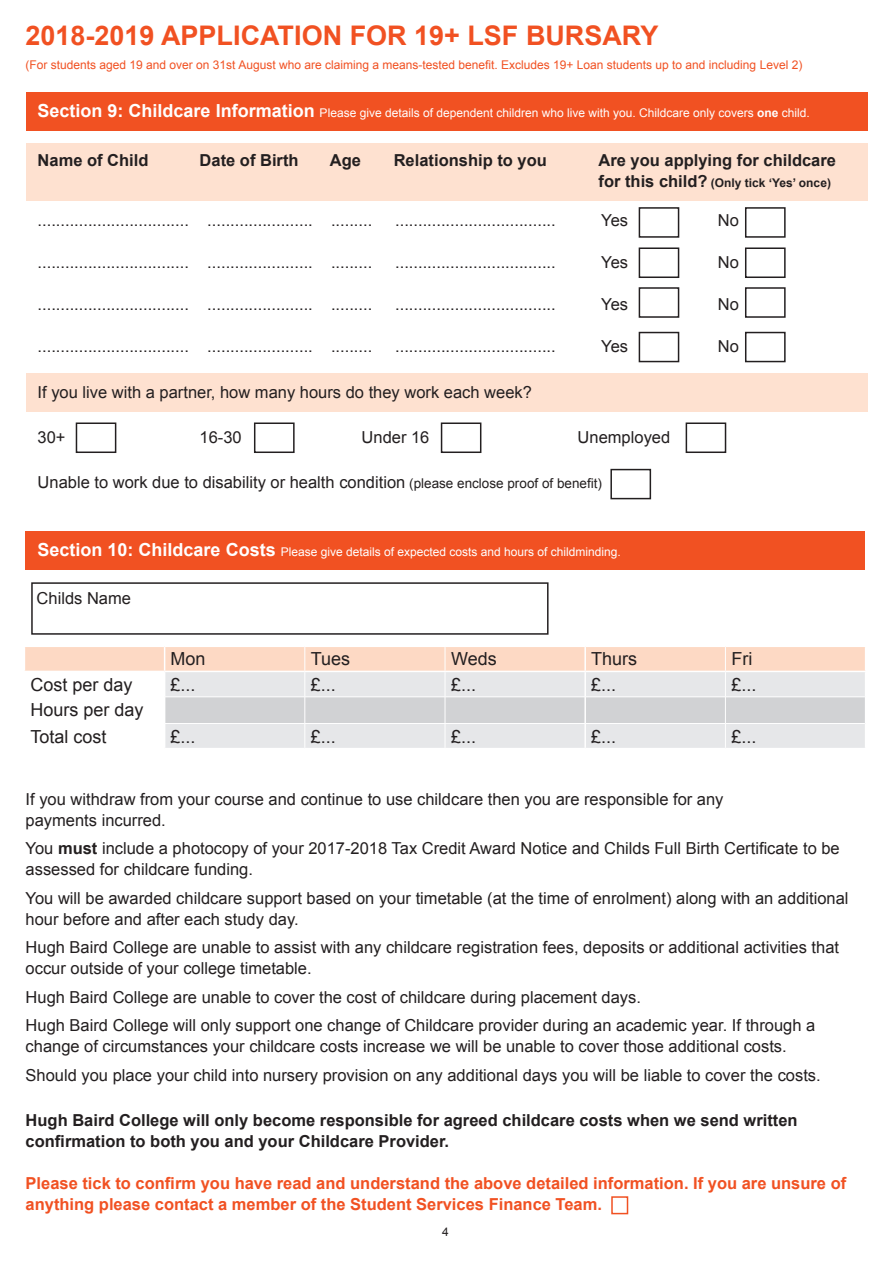
<style>
.page{position:relative;width:893px;height:1263px;background:#fff}
.page>*{position:absolute;margin:0;border:0;box-sizing:border-box;transform-origin:0 0}
.t1{font:700 27px "Arial";color:#f15122}
.t2{font:18px "Arial";color:#231f20}
.t3{font:16.5px/21px "Arial";color:#231f20}
.t4{font:700 16.5px/21px "Arial";color:#231f20}
.t5{font:700 16.5px/21px "Arial";color:#f15122}
.t6{font:12px "Arial";color:#fff}
.t7{font:12px "Arial";color:#f15122}
.t8{font:700 12px "Arial";color:#231f20}
.t9{font:12px "Arial";color:#231f20}
.s1{font-weight:700;font-size:18px}
.s2{font-weight:700}
.s3{font-size:16.5px}
.s4{font-size:13.5px}
</style>
<div class="page">
<div style="left:26px;top:144px;width:841px;height:57px;background:#fee1d0"></div>
<div style="left:26px;top:92px;width:841px;height:39px;background:#f15122"></div>
<div style="left:745px;top:207px;width:41px;height:31px;border:2px solid #231f20"></div>
<div style="left:745px;top:247px;width:41px;height:31px;border:2px solid #231f20"></div>
<div style="left:745px;top:287px;width:41px;height:31px;border:2px solid #231f20"></div>
<div style="left:745px;top:332px;width:41px;height:30px;border:2px solid #231f20"></div>
<div style="left:639px;top:207px;width:40px;height:31px;border:2px solid #231f20"></div>
<div style="left:639px;top:247px;width:40px;height:31px;border:2px solid #231f20"></div>
<div style="left:639px;top:287px;width:40px;height:31px;border:2px solid #231f20"></div>
<div style="left:639px;top:332px;width:40px;height:30px;border:2px solid #231f20"></div>
<div style="left:26px;top:373px;width:841px;height:39px;background:#fee1d0"></div>
<div style="left:76px;top:422px;width:40px;height:31px;border:2px solid #231f20"></div>
<div style="left:254px;top:422px;width:41px;height:31px;border:2px solid #231f20"></div>
<div style="left:441px;top:422px;width:40px;height:31px;border:2px solid #231f20"></div>
<div style="left:686px;top:422px;width:40px;height:31px;border:2px solid #231f20"></div>
<div style="left:610px;top:469px;width:41px;height:30px;border:2px solid #231f20"></div>
<div style="left:26px;top:531px;width:839px;height:39px;background:#f15122"></div>
<div style="left:31px;top:582px;width:518px;height:53px;border:2px solid #231f20"></div>
<div style="left:611px;top:1196px;width:17px;height:18px;border:2px solid #f15122"></div>
<svg style="left:25px;top:646px;width:840px;height:102px"></svg>
<p class="t1" style="left:26px;top:17px;width:634px">2018-2019 APPLICATION FOR 19+ LSF BURSARY</p>
<p class="t7" style="left:26px;top:57px;width:778px">(For students aged 19 and over on 31st August who are claiming a means-tested benefit. Excludes 19+ Loan students up to and including Level 2)</p>
<p class="t6" style="left:38px;top:105px;width:774px"><span class="s1">Section 9: Childcare Information</span> Please give details of dependent children who live with you. Childcare only covers <span class="s2">one</span> child.</p>
<p class="t4" style="left:38px;top:151px;width:112px">Name of Child</p>
<p class="t4" style="left:200px;top:151px;width:101px">Date of Birth</p>
<p class="t4" style="left:330px;top:151px;width:33px">Age</p>
<p class="t4" style="left:394px;top:151px;width:155px">Relationship to you</p>
<p class="t4" style="left:598px;top:151px;width:239px">Are you applying for childcare</p>
<p class="t8" style="left:598px;top:175px;width:234px"><span class="s3">for this child?</span> (Only tick ‘Yes’ once)</p>
<p class="t3" style="left:38px;top:210px;width:336px">................................. ....................... .........</p>
<p class="t3" style="left:395px;top:210px;width:162px">...................................</p>
<p class="t3" style="left:601px;top:210px;width:28px">Yes</p>
<p class="t3" style="left:718px;top:210px;width:23px">No</p>
<p class="t3" style="left:38px;top:252px;width:336px">................................. ....................... .........</p>
<p class="t3" style="left:395px;top:252px;width:162px">...................................</p>
<p class="t3" style="left:601px;top:252px;width:28px">Yes</p>
<p class="t3" style="left:718px;top:252px;width:23px">No</p>
<p class="t3" style="left:38px;top:294px;width:336px">................................. ....................... .........</p>
<p class="t3" style="left:395px;top:294px;width:162px">...................................</p>
<p class="t3" style="left:601px;top:294px;width:28px">Yes</p>
<p class="t3" style="left:718px;top:294px;width:23px">No</p>
<p class="t3" style="left:38px;top:336px;width:336px">................................. ....................... .........</p>
<p class="t3" style="left:395px;top:336px;width:162px">...................................</p>
<p class="t3" style="left:601px;top:336px;width:28px">Yes</p>
<p class="t3" style="left:718px;top:336px;width:23px">No</p>
<p class="t3" style="left:38px;top:382px;width:496px">If you live with a partner, how many hours do they work each week?</p>
<p class="t3" style="left:38px;top:427px;width:29px">30+</p>
<p class="t3" style="left:200px;top:427px;width:44px">16-30</p>
<p class="t3" style="left:362px;top:427px;width:69px">Under 16</p>
<p class="t3" style="left:578px;top:427px;width:94px">Unemployed</p>
<p class="t3" style="left:38px;top:472px;width:566px">Unable to work due to disability or health condition <span class="s4">(please enclose proof of benefit)</span></p>
<p class="t6" style="left:38px;top:544px;width:585px"><span class="s1">Section 10: Childcare Costs</span> Please give details of expected costs and hours of childminding.</p>
<p class="t3" style="left:37px;top:588px;width:96px">Childs Name</p>
<p class="t2" style="left:171px;top:647px;width:37px">Mon</p>
<p class="t2" style="left:311px;top:647px;width:41px">Tues</p>
<p class="t2" style="left:451px;top:647px;width:47px">Weds</p>
<p class="t2" style="left:591px;top:647px;width:48px">Thurs</p>
<p class="t2" style="left:731px;top:647px;width:22px">Fri</p>
<p class="t2" style="left:30px;top:672px;width:104px">Cost per day</p>
<p class="t2" style="left:171px;top:672px;width:27px">£...</p>
<p class="t2" style="left:311px;top:672px;width:27px">£...</p>
<p class="t2" style="left:451px;top:672px;width:27px">£...</p>
<p class="t2" style="left:591px;top:672px;width:27px">£...</p>
<p class="t2" style="left:731px;top:672px;width:27px">£...</p>
<p class="t2" style="left:30px;top:698px;width:115px">Hours per day</p>
<p class="t2" style="left:30px;top:724px;width:78px">Total cost</p>
<p class="t2" style="left:171px;top:724px;width:27px">£...</p>
<p class="t2" style="left:311px;top:724px;width:27px">£...</p>
<p class="t2" style="left:451px;top:724px;width:27px">£...</p>
<p class="t2" style="left:591px;top:724px;width:27px">£...</p>
<p class="t2" style="left:731px;top:724px;width:27px">£...</p>
<p class="t3" style="left:26px;top:789px;width:699px">If you withdraw from your course and continue to use childcare then you are responsible for any payments incurred.</p>
<p class="t3" style="left:26px;top:838px;width:816px">You <span class="s2">must</span> include a photocopy of your 2017-2018 Tax Credit Award Notice and Childs Full Birth Certificate to be assessed for childcare funding.</p>
<p class="t3" style="left:26px;top:888px;width:824px">You will be awarded childcare support based on your timetable (at the time of enrolment) along with an additional hour before and after each study day.</p>
<p class="t3" style="left:26px;top:937px;width:815px">Hugh Baird College are unable to assist with any childcare registration fees, deposits or additional activities that occur outside of your college timetable.</p>
<p class="t3" style="left:26px;top:987px;width:617px">Hugh Baird College are unable to cover the cost of childcare during placement days.</p>
<p class="t3" style="left:26px;top:1015px;width:791px">Hugh Baird College will only support one change of Childcare provider during an academic year. If through a change of circumstances your childcare costs increase we will be unable to cover those additional costs.</p>
<p class="t3" style="left:26px;top:1065px;width:797px">Should you place your child into nursery provision on any additional days you will be liable to cover the costs.</p>
<p class="t4" style="left:26px;top:1110px;width:774px">Hugh Baird College will only become responsible for agreed childcare costs when we send written confirmation to both you and your Childcare Provider.</p>
<p class="t5" style="left:26px;top:1173px;width:822px">Please tick to confirm you have read and understand the above detailed information. If you are unsure of anything please contact a member of the Student Services Finance Team.</p>
<p class="t9" style="left:442px;top:1223px;width:8px">4</p>
</div>
